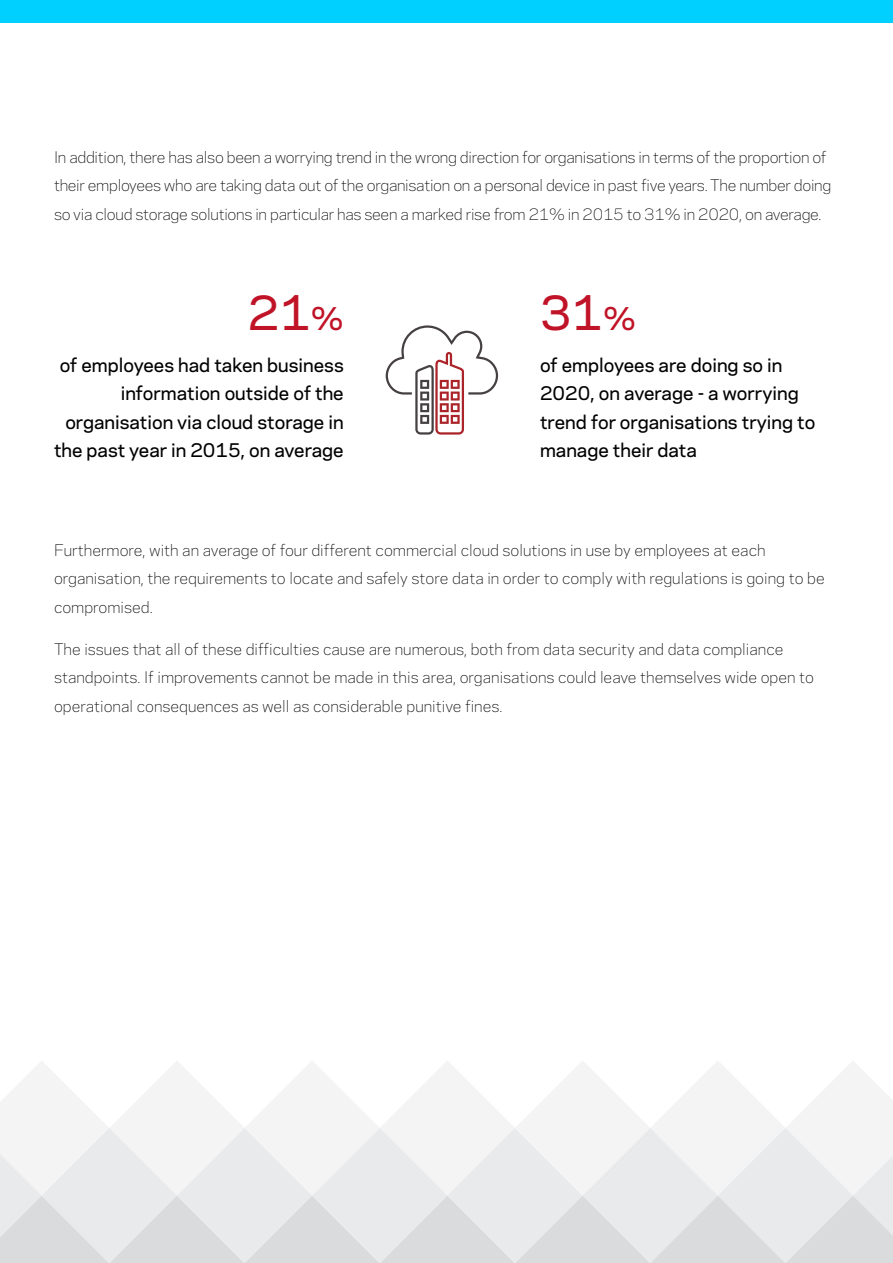
<style>
.page{position:relative;width:893px;height:1263px;background:#fff}
.page>*{position:absolute;margin:0;border:0;box-sizing:border-box;transform-origin:0 0}
.t1{font:500 45px "Polaris";color:#c01327}
.t2{font:500 18px/28.5px "Polaris";color:#000;text-align:right}
.t3{font:300 15px/28.5px "Polaris";color:#000}
.t4{font:300 15px/28.5px "Polaris";letter-spacing:-.02em;color:#000}
.s1{font-size:30px}
</style>
<div class="page">
<div style="left:0;top:0;width:893px;height:23px;background:#00d0ff"></div>
<svg style="left:0;top:1061px;width:893px;height:202px"></svg>
<svg style="left:385px;top:325px;width:114px;height:110px"></svg>
<p class="t4" style="left:54px;top:142px;width:779px">In addition, there has also been a worrying trend in the wrong direction for organisations in terms of the proportion of their employees who are taking data out of the organisation on a personal device in past five years. The number doing so via cloud storage solutions in particular has seen a marked rise from 21% in 2015 to 31% in 2020, on average.</p>
<h1 class="t1" style="left:248px;top:279px;width:97px">21<span class="s1">%</span></h1>
<p class="t2" style="left:54px;top:350px;width:291px">of employees had taken business information outside of the organisation via cloud storage in the past year in 2015, on average</p>
<h1 class="t1" style="left:540px;top:279px;width:97px">31<span class="s1">%</span></h1>
<p class="t2" style="left:540px;top:350px;width:277px;text-align:left">of employees are doing so in<br>2020, on average - a worrying trend for organisations trying to manage their data</p>
<p class="t3" style="left:54px;top:535px;width:772px">Furthermore, with an average of four different commercial cloud solutions in use by employees at each organisation, the requirements to locate and safely store data in order to comply with regulations is going to be compromised.</p>
<p class="t3" style="left:54px;top:634px;width:762px">The issues that all of these difficulties cause are numerous, both from data security and data compliance standpoints. If improvements cannot be made in this area, organisations could leave themselves wide open to operational consequences as well as considerable punitive fines.</p>
</div>
